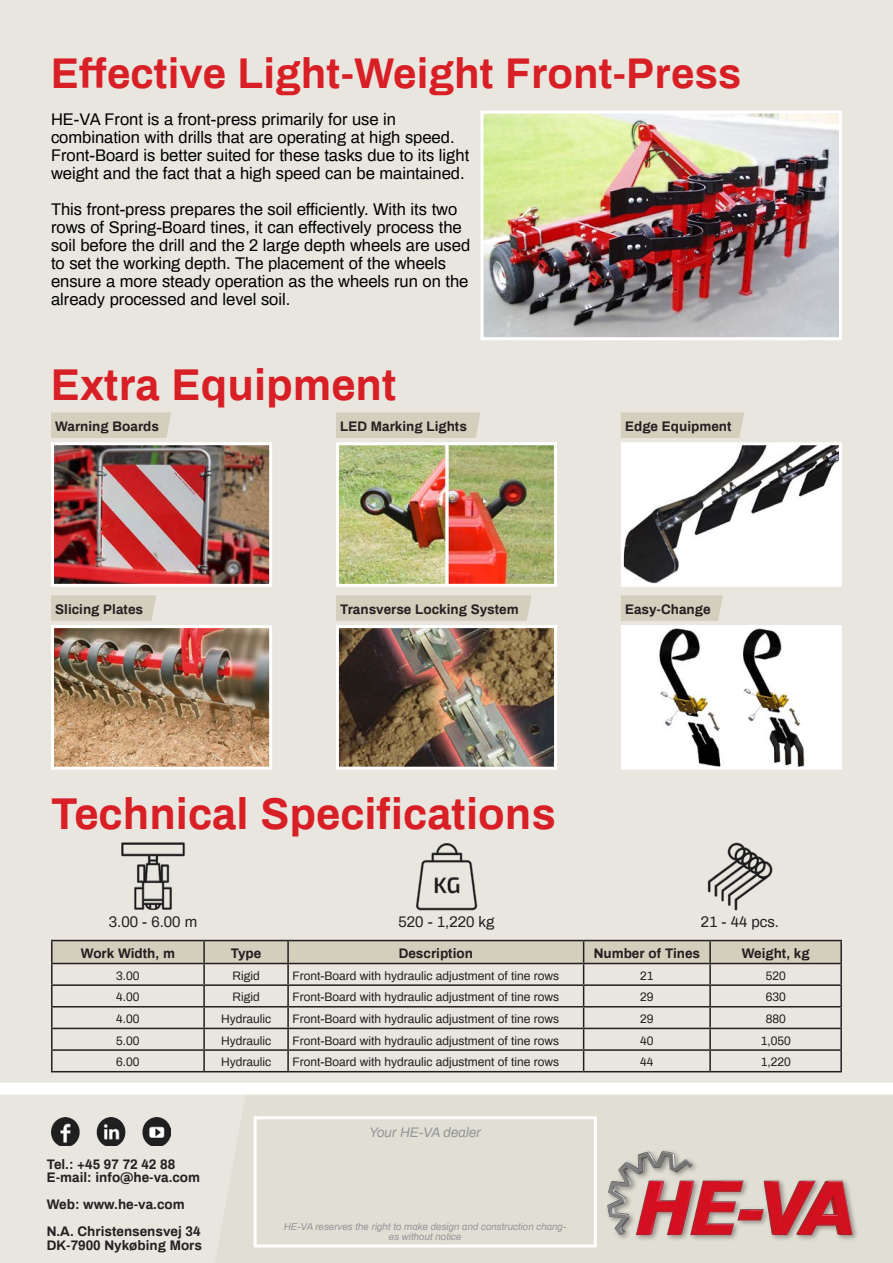
<style>
.page{position:relative;width:893px;height:1263px;background:#e8e6df}
.page>*{position:absolute;margin:0;border:0;box-sizing:border-box;transform-origin:0 0}
.t1{font:700 43.5px "Archivo";color:#d91f26}
.t2{font:700 42px "Archivo";color:#d91f26}
.t3{font:16.5px/18px "Archivo";color:#000001}
.t4{font:15px "Archivo";color:#252021}
.t5{font:700 13.5px "Archivo";color:#252021}
.t6{font:700 13.5px "Archivo";color:#231f20}
.t7{font:italic 13.5px "Archivo";color:#939598}
.t8{font:12px "Archivo";color:#231f20}
.t9{font:italic 9.75px/9.8px "Archivo";color:#939598;text-align:center}
</style>
<div class="page">
<div style="left:215px;top:1095px;width:678px;height:168px;background:#e1ded4"></div>
<img style="left:625px;top:446px;width:213px;height:137px">
<div style="left:621px;top:442px;width:221px;height:145px;border:3px solid #fff"></div>
<img style="left:51px;top:1117px;width:120px;height:29px">
<img style="left:599px;top:1146px;width:263px;height:100px">
<img style="left:121px;top:842px;width:64px;height:68px">
<img style="left:415px;top:843px;width:63px;height:67px">
<hr style="left:51px;top:940px;width:153px;height:1px;background:#231f20">
<hr style="left:51px;top:941px;width:2px;height:22px;background:#231f20">
<hr style="left:710px;top:940px;width:132px;height:1px;background:#231f20">
<hr style="left:840px;top:941px;width:2px;height:22px;background:#231f20">
<hr style="left:51px;top:963px;width:153px;height:1px;background:#231f20">
<hr style="left:51px;top:964px;width:2px;height:20px;background:#231f20">
<hr style="left:710px;top:963px;width:132px;height:1px;background:#231f20">
<hr style="left:840px;top:964px;width:2px;height:20px;background:#231f20">
<hr style="left:51px;top:984px;width:153px;height:2px;background:#231f20">
<hr style="left:51px;top:986px;width:2px;height:20px;background:#231f20">
<hr style="left:710px;top:984px;width:132px;height:2px;background:#231f20">
<hr style="left:840px;top:986px;width:2px;height:20px;background:#231f20">
<hr style="left:51px;top:1006px;width:153px;height:1px;background:#231f20">
<hr style="left:51px;top:1007px;width:2px;height:21px;background:#231f20">
<hr style="left:710px;top:1006px;width:132px;height:1px;background:#231f20">
<hr style="left:840px;top:1007px;width:2px;height:21px;background:#231f20">
<hr style="left:51px;top:1028px;width:153px;height:1px;background:#231f20">
<hr style="left:51px;top:1029px;width:2px;height:20px;background:#231f20">
<hr style="left:710px;top:1028px;width:132px;height:1px;background:#231f20">
<hr style="left:840px;top:1029px;width:2px;height:20px;background:#231f20">
<hr style="left:51px;top:1049px;width:153px;height:2px;background:#231f20">
<hr style="left:51px;top:1051px;width:2px;height:20px;background:#231f20">
<svg style="left:52px;top:940px;width:789px;height:131px"></svg>
<hr style="left:710px;top:1049px;width:132px;height:2px;background:#231f20">
<hr style="left:709px;top:1051px;width:2px;height:20px;background:#231f20">
<hr style="left:840px;top:1051px;width:2px;height:20px;background:#231f20">
<hr style="left:51px;top:1071px;width:153px;height:1px;background:#231f20">
<hr style="left:204px;top:1071px;width:84px;height:1px;background:#231f20">
<hr style="left:288px;top:1071px;width:296px;height:1px;background:#231f20">
<hr style="left:584px;top:1071px;width:126px;height:1px;background:#231f20">
<hr style="left:710px;top:1071px;width:132px;height:1px;background:#231f20">
<img style="left:707px;top:842px;width:66px;height:68px">
<img style="left:340px;top:446px;width:213px;height:137px">
<div style="left:336px;top:442px;width:221px;height:145px;border:3px solid #fff"></div>
<img style="left:484px;top:115px;width:354px;height:221px">
<div style="left:480px;top:111px;width:362px;height:229px;border:3px solid #fff"></div>
<div style="left:0;top:1083px;width:893px;height:12px;background:#fff"></div>
<img style="left:55px;top:446px;width:213px;height:137px">
<div style="left:51px;top:442px;width:221px;height:145px;border:3px solid #fff"></div>
<div style="left:51px;top:412px;width:120px;height:26px;background:#d4cebd"></div>
<div style="left:621px;top:412px;width:123px;height:26px;background:#d4cebd"></div>
<div style="left:336px;top:412px;width:144px;height:26px;background:#d4cebd"></div>
<img style="left:627px;top:629px;width:209px;height:137px">
<div style="left:621px;top:625px;width:221px;height:145px;border:3px solid #fff"></div>
<img style="left:340px;top:629px;width:213px;height:137px">
<div style="left:336px;top:625px;width:221px;height:145px;border:3px solid #fff"></div>
<img style="left:55px;top:629px;width:213px;height:137px">
<div style="left:51px;top:625px;width:221px;height:145px;border:3px solid #fff"></div>
<div style="left:621px;top:595px;width:102px;height:26px;background:#d4cebd"></div>
<div style="left:336px;top:595px;width:195px;height:26px;background:#d4cebd"></div>
<div style="left:51px;top:595px;width:105px;height:26px;background:#d4cebd"></div>
<div style="left:254px;top:1116px;width:343px;height:131px;border:3px solid #fff"></div>
<p class="t2" style="left:51px;top:44px;width:691px">Effective Light-Weight Front-Press</p>
<p class="t3" style="left:51px;top:109px;width:420px">HE-VA Front is a front-press primarily for use in combination with drills that are operating at high speed.<br>Front-Board is better suited for these tasks due to its light weight and the fact that a high speed can be maintained.</p>
<p class="t3" style="left:51px;top:199px;width:421px">This front-press prepares the soil efficiently. With its two rows of Spring-Board tines, it can effectively process the soil before the drill and the 2 large depth wheels are used to set the working depth. The placement of the wheels ensure a more steady operation as the wheels run on the already processed and level soil.</p>
<p class="t1" style="left:51px;top:355px;width:347px">Extra Equipment</p>
<p class="t5" style="left:55px;top:417px;width:105px">Warning Boards</p>
<p class="t5" style="left:340px;top:417px;width:128px">LED Marking Lights</p>
<p class="t5" style="left:625px;top:417px;width:108px">Edge Equipment</p>
<p class="t5" style="left:55px;top:600px;width:89px">Slicing Plates</p>
<p class="t5" style="left:340px;top:600px;width:180px">Transverse Locking System</p>
<p class="t5" style="left:625px;top:600px;width:87px">Easy-Change</p>
<p class="t1" style="left:51px;top:784px;width:506px">Technical Specifications</p>
<p class="t4" style="left:109px;top:911px;width:90px">3.00 - 6.00 m</p>
<p class="t4" style="left:399px;top:911px;width:97px">520 - 1,220 kg</p>
<p class="t4" style="left:701px;top:911px;width:80px">21 - 44 pcs.</p>
<p class="t6" style="left:81px;top:944px;width:96px">Work Width, m</p>
<p class="t6" style="left:231px;top:944px;width:32px">Type</p>
<p class="t6" style="left:399px;top:944px;width:76px">Description</p>
<p class="t6" style="left:594px;top:944px;width:108px">Number of Tines</p>
<p class="t6" style="left:742px;top:944px;width:70px">Weight, kg</p>
<p class="t8" style="left:116px;top:967px;width:25px">3.00</p>
<p class="t8" style="left:232px;top:967px;width:29px">Rigid</p>
<p class="t8" style="left:292px;top:967px;width:268px">Front-Board with hydraulic adjustment of tine rows</p>
<p class="t8" style="left:640px;top:967px;width:15px">21</p>
<p class="t8" style="left:766px;top:967px;width:22px">520</p>
<p class="t8" style="left:116px;top:988px;width:25px">4.00</p>
<p class="t8" style="left:232px;top:988px;width:29px">Rigid</p>
<p class="t8" style="left:292px;top:988px;width:268px">Front-Board with hydraulic adjustment of tine rows</p>
<p class="t8" style="left:640px;top:988px;width:15px">29</p>
<p class="t8" style="left:766px;top:988px;width:22px">630</p>
<p class="t8" style="left:116px;top:1010px;width:25px">4.00</p>
<p class="t8" style="left:221px;top:1010px;width:52px">Hydraulic</p>
<p class="t8" style="left:292px;top:1010px;width:268px">Front-Board with hydraulic adjustment of tine rows</p>
<p class="t8" style="left:640px;top:1010px;width:15px">29</p>
<p class="t8" style="left:766px;top:1010px;width:22px">880</p>
<p class="t8" style="left:116px;top:1031px;width:25px">5.00</p>
<p class="t8" style="left:221px;top:1031px;width:52px">Hydraulic</p>
<p class="t8" style="left:292px;top:1031px;width:268px">Front-Board with hydraulic adjustment of tine rows</p>
<p class="t8" style="left:640px;top:1031px;width:15px">40</p>
<p class="t8" style="left:761px;top:1031px;width:32px">1,050</p>
<p class="t8" style="left:116px;top:1053px;width:25px">6.00</p>
<p class="t8" style="left:221px;top:1053px;width:52px">Hydraulic</p>
<p class="t8" style="left:292px;top:1053px;width:268px">Front-Board with hydraulic adjustment of tine rows</p>
<p class="t8" style="left:640px;top:1053px;width:15px">44</p>
<p class="t8" style="left:761px;top:1053px;width:32px">1,220</p>
<p class="t5" style="left:47px;top:1154px;width:130px">Tel.: +45 97 72 42 88</p>
<p class="t5" style="left:47px;top:1168px;width:155px">E-mail: info@he-va.com</p>
<p class="t5" style="left:47px;top:1195px;width:140px">Web: www.he-va.com</p>
<p class="t5" style="left:47px;top:1222px;width:155px">N.A. Christensensvej 34</p>
<p class="t5" style="left:47px;top:1235px;width:157px">DK-7900 Nykøbing Mors</p>
<p class="t7" style="left:369px;top:1123px;width:113px">Your HE-VA dealer</p>
<p class="t9" style="left:284px;top:1222px;width:284px">HE-VA reserves the right to make design and construction chang&shy;es without notice</p>
</div>
